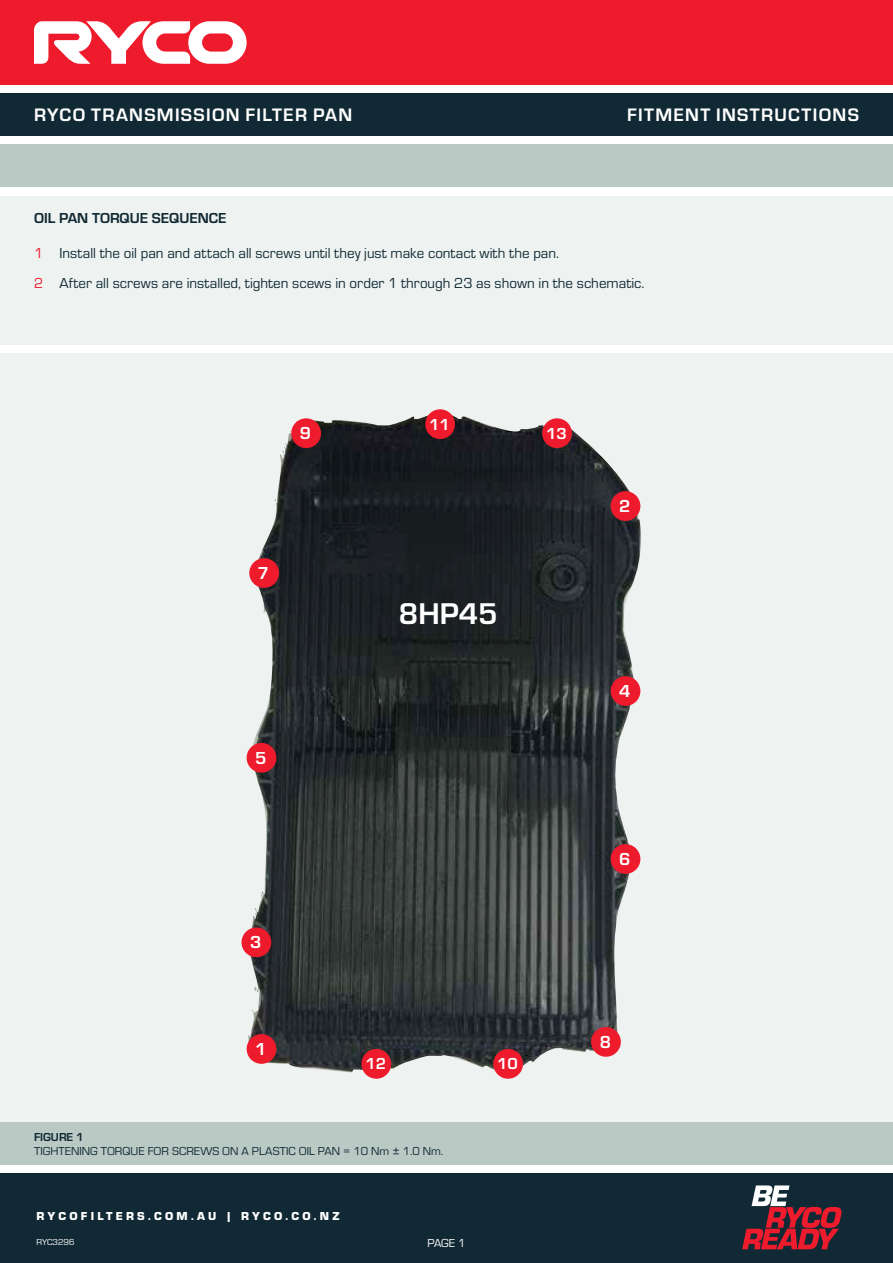
<style>
.page{position:relative;width:893px;height:1263px;background:#fff}
.page>*{position:absolute;margin:0;border:0;box-sizing:border-box;transform-origin:0 0}
.Image_Sub_Headings{font:700 31.2px "Eurostile";color:#fff}
.t1{font:700 18.75px "Eurostile";letter-spacing:.07em;color:#fff}
.Red_Bubble{font:700 18px "Eurostile";color:#fff}
.Red_Bubble-2{font:700 16.5px "Eurostile";color:#fff}
.t2{font:15px "Eurostile";color:#112934}
.Work_Procedure{font:700 15px "Eurostile";color:#112934}
.Image_Bold_Headings{font:12px "Eurostile";color:#112934}
.t3{font:900 12px "Eurostile";letter-spacing:.27em;color:#fff}
.Image_Bold_Headings-2{font:700 12px "Eurostile";color:#112934}
.t4{font:12px "Eurostile";color:#fff}
.t5{font:9px "Eurostile";color:#fff}
.s1{color:#ee1b2d}
</style>
<div class="page">
<div style="left:0;top:0;width:893px;height:85px;background:#ee1b2d"></div>
<svg style="left:34px;top:21px;width:213px;height:43px"></svg>
<div style="left:0;top:94px;width:893px;height:42px;background:#112934"></div>
<div style="left:0;top:1174px;width:893px;height:89px;background:#112934"></div>
<div style="left:0;top:145px;width:893px;height:42px;background:#bac9c4"></div>
<svg style="left:742px;top:1185px;width:99px;height:64px"></svg>
<div style="left:0;top:353px;width:893px;height:787px;background:#eef3f1"></div>
<div style="left:0;top:1123px;width:893px;height:42px;background:#bac9c4"></div>
<div style="left:0;top:196px;width:893px;height:148px;background:#eef3f1"></div>
<img style="left:247px;top:411px;width:394px;height:662px">
<div style="left:247px;top:1034px;width:29px;height:30px;background:#ee1b2d;border-radius:50%"></div>
<div style="left:242px;top:927px;width:29px;height:30px;background:#ee1b2d;border-radius:50%"></div>
<div style="left:247px;top:743px;width:29px;height:30px;background:#ee1b2d;border-radius:50%"></div>
<div style="left:249px;top:558px;width:30px;height:30px;background:#ee1b2d;border-radius:50%"></div>
<div style="left:291px;top:418px;width:30px;height:30px;background:#ee1b2d;border-radius:50%"></div>
<div style="left:425px;top:409px;width:30px;height:30px;background:#ee1b2d;border-radius:50%"></div>
<div style="left:542px;top:418px;width:30px;height:30px;background:#ee1b2d;border-radius:50%"></div>
<div style="left:611px;top:491px;width:29px;height:30px;background:#ee1b2d;border-radius:50%"></div>
<div style="left:611px;top:676px;width:29px;height:30px;background:#ee1b2d;border-radius:50%"></div>
<div style="left:611px;top:844px;width:29px;height:30px;background:#ee1b2d;border-radius:50%"></div>
<div style="left:591px;top:1027px;width:30px;height:30px;background:#ee1b2d;border-radius:50%"></div>
<div style="left:493px;top:1049px;width:30px;height:30px;background:#ee1b2d;border-radius:50%"></div>
<div style="left:361px;top:1049px;width:30px;height:30px;background:#ee1b2d;border-radius:50%"></div>
<p class="t1" style="left:34px;top:101px;width:320px">RYCO TRANSMISSION FILTER PAN</p>
<p class="t1" style="left:627px;top:101px;width:233px">FITMENT INSTRUCTIONS</p>
<p class="Work_Procedure" style="left:34px;top:207px;width:194px">OIL PAN TORQUE SEQUENCE</p>
<p class="t2" style="left:34px;top:242px;width:527px"><span class="s1">1</span> Install the oil pan and attach all screws until they just make contact with the pan.</p>
<p class="t2" style="left:34px;top:273px;width:612px"><span class="s1">2</span> After all screws are installed, tighten scews in order 1 through 23 as shown in the schematic.</p>
<p class="Red_Bubble" style="left:300px;top:420px;width:13px">9</p>
<p class="Red_Bubble" style="left:258px;top:560px;width:13px">7</p>
<p class="Red_Bubble" style="left:255px;top:745px;width:13px">5</p>
<p class="Red_Bubble-2" style="left:429px;top:412px;width:22px">11</p>
<p class="Red_Bubble-2" style="left:546px;top:421px;width:22px">13</p>
<p class="Image_Sub_Headings" style="left:399px;top:591px;width:101px">8HP45</p>
<p class="Red_Bubble" style="left:619px;top:493px;width:13px">2</p>
<p class="Red_Bubble" style="left:619px;top:678px;width:13px">4</p>
<p class="Red_Bubble" style="left:250px;top:929px;width:13px">3</p>
<p class="Red_Bubble" style="left:255px;top:1036px;width:13px">1</p>
<p class="Red_Bubble-2" style="left:365px;top:1052px;width:22px">12</p>
<p class="Red_Bubble-2" style="left:497px;top:1052px;width:22px">10</p>
<p class="Image_Bold_Headings-2" style="left:34px;top:1128px;width:51px">FIGURE 1</p>
<p class="Image_Bold_Headings" style="left:34px;top:1143px;width:411px">TIGHTENING TORQUE FOR SCREWS ON A PLASTIC OIL PAN = 10 Nm ± 1.0 Nm.</p>
<p class="t3" style="left:36px;top:1208px;width:304px">RYCOFILTERS.COM.AU | RYCO.CO.NZ</p>
<p class="t5" style="left:36px;top:1236px;width:40px">RYC3296</p>
<p class="t4" style="left:427px;top:1235px;width:40px">PAGE 1</p>
<p class="Red_Bubble" style="left:619px;top:846px;width:13px">6</p>
<p class="Red_Bubble" style="left:600px;top:1029px;width:13px">8</p>
</div>
